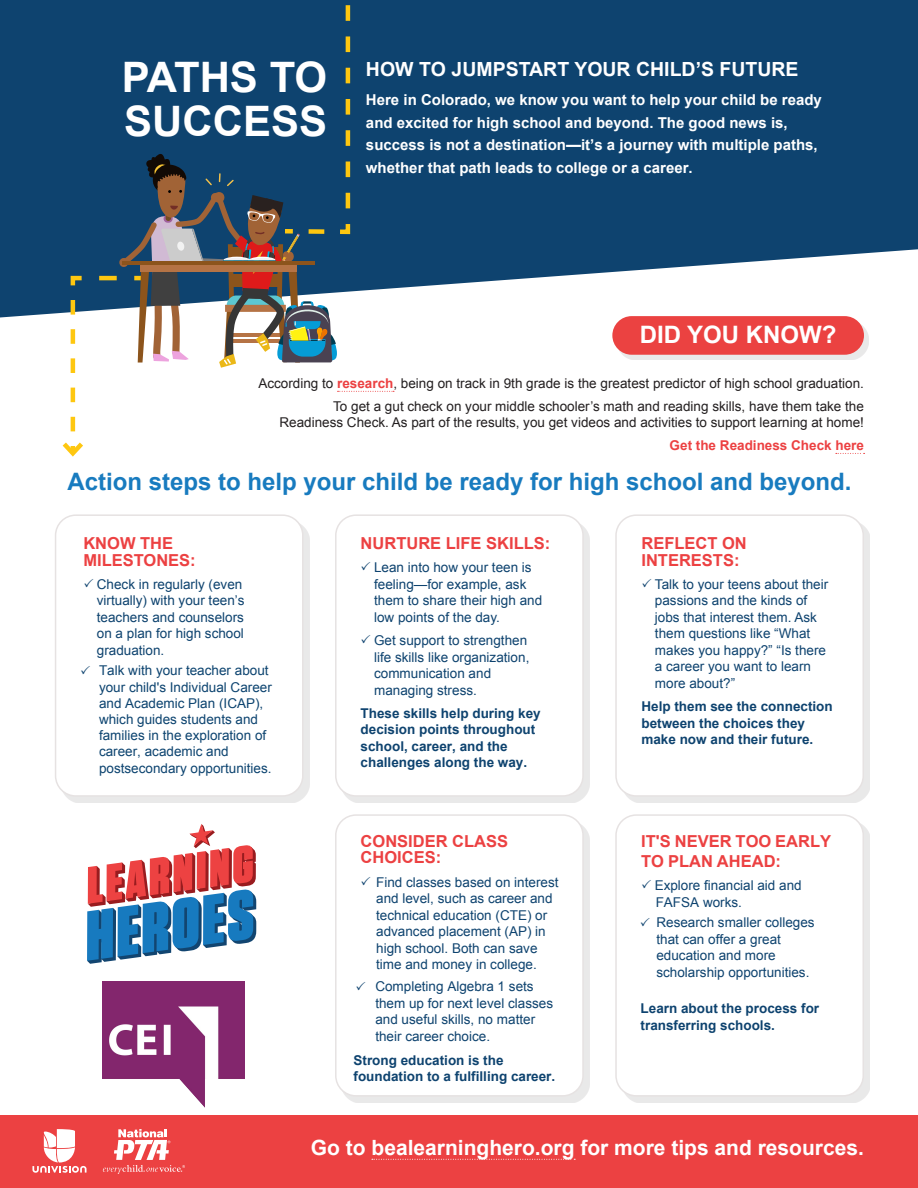
<style>
.page{position:relative;width:918px;height:1188px;background:#fff}
.page>*{position:absolute;margin:0;border:0;box-sizing:border-box;transform-origin:0 0}
.t1{font:700 42px/43.5px "Arial";color:#fff}
.t2{font:700 24px "Arial";color:#187bbf}
.t3{font:700 24px "Arial";color:#fff}
.t4{font:700 21px "Arial";color:#fff}
.t5{font:700 19.5px "Arial";color:#fff}
.Approach_Results{font:700 16.5px/16.5px "Arial";color:#ec4142}
.t6{font:700 16.5px/19.8px "Arial";color:#ec4142}
.t7{font:700 15px/22.5px "Arial";color:#fff}
.t8{font:13.5px/16.5px "Arial";color:#0e436f}
.t9{font:13.5px/16.5px "Arial";color:#0e436f}
.t10{font:13.5px/16.2px "Arial";color:#231f20;text-align:right}
.t11{font:13.5px/16.2px "Arial";color:#0d4470}
.Bold_Last_Sentence{font:700 13.5px/16.5px "Arial";color:#0e436f}
.Bold_Last_Sentence-2{font:700 13.5px/16.5px "Arial";color:#0e436f}
.t12{font:700 13.5px "Arial";color:#ec4142}
.s1{font-weight:700;color:#ec4142}
.s2{color:#0e436f}
.s3{font-style:inherit}
</style>
<div class="page">
<svg style="left:0;top:0;width:918px;height:317px;fill:#0e436f"></svg>
<div style="left:617px;top:321px;width:252px;height:39px;background:#231f20;opacity:.1"></div>
<div style="left:612px;top:316px;width:252px;height:39px;background:#eb4241;border-radius:19px"></div>
<div style="left:622px;top:521px;width:248px;height:282px;background:#e9e9e9"></div>
<div style="left:616px;top:515px;width:247px;height:281px;background:#fff;border-radius:20px"></div>
<div style="left:615px;top:514px;width:249px;height:283px;border:2px solid #e6e2e2;border-radius:20px"></div>
<div style="left:61px;top:521px;width:249px;height:282px;background:#e9e9e9"></div>
<div style="left:56px;top:515px;width:247px;height:281px;background:#fff;border-radius:20px"></div>
<div style="left:55px;top:514px;width:249px;height:283px;border:2px solid #e6e2e2;border-radius:20px"></div>
<div style="left:622px;top:821px;width:248px;height:282px;background:#e9e9e9"></div>
<div style="left:616px;top:815px;width:247px;height:281px;background:#fff;border-radius:20px"></div>
<div style="left:615px;top:814px;width:249px;height:283px;border:2px solid #e6e2e2;border-radius:20px"></div>
<div style="left:341px;top:821px;width:249px;height:282px;background:#e9e9e9"></div>
<div style="left:336px;top:815px;width:247px;height:281px;background:#fff;border-radius:20px"></div>
<div style="left:335px;top:814px;width:249px;height:283px;border:2px solid #e6e2e2;border-radius:20px"></div>
<div style="left:341px;top:521px;width:249px;height:282px;background:#e9e9e9"></div>
<div style="left:336px;top:515px;width:247px;height:281px;background:#fff;border-radius:20px"></div>
<div style="left:335px;top:514px;width:249px;height:283px;border:2px solid #e6e2e2;border-radius:20px"></div>
<div style="left:0;top:1116px;width:918px;height:72px;background:#ec4142"></div>
<svg style="left:372px;top:1159px;width:203px;height:1px"></svg>
<svg style="left:87px;top:824px;width:169px;height:140px"></svg>
<svg style="left:836px;top:453px;width:29px;height:1px"></svg>
<svg style="left:58px;top:0;width:336px;height:457px"></svg>
<svg style="left:103px;top:1129px;width:82px;height:45px"></svg>
<svg style="left:32px;top:1129px;width:55px;height:44px"></svg>
<img style="left:102px;top:982px;width:142px;height:125px">
<p class="t1" style="left:122px;top:57px;width:207px">PATHS TO<br>SUCCESS</p>
<h1 class="t5" style="left:366px;top:56px;width:434px">HOW TO JUMPSTART YOUR CHILD’S FUTURE</h1>
<h1 class="t7" style="left:366px;top:89px;width:457px">Here in Colorado, we know you want to help your child be ready and excited for high school and beyond. The good news is, success is not a destination—it’s a journey with multiple paths, whether that path leads to college or a career.</h1>
<p class="t3" style="left:640px;top:318px;width:198px">DID YOU KNOW?</p>
<p class="t10" style="left:258px;top:376px;width:607px">According to <span class="s1">research</span>, being on track in 9th grade is the greatest predictor of high school graduation.</p>
<p class="t10" style="left:279px;top:399px;width:586px">To get a gut check on your middle schooler’s math and reading skills, have them take the<br>Readiness Check. As part of the results, you get videos and activities to support learning at home!</p>
<p class="t12" style="left:670px;top:437px;width:196px">Get the Readiness Check here</p>
<h1 class="t2" style="left:67px;top:466px;width:786px">Action steps to help your child be ready for high school and beyond.</h1>
<p class="Approach_Results" style="left:83px;top:536px;width:114px">KNOW THE<br>MILESTONES:</p>
<p class="t8" style="left:97px;top:576px;width:149px;text-indent:-14px">✓ Check in regularly (even virtually) with your teen’s teachers and counselors on a plan for high school graduation.</p>
<p class="t11" style="left:99px;top:663px;width:174px;text-indent:-19px"><span class="s2">✓</span> Talk with your teacher about your child's Individual Career and Academic Plan (ICAP), which guides students and families in the exploration of career, academic and postsecondary opportunities.</p>
<p class="Approach_Results" style="left:361px;top:536px;width:191px">NURTURE LIFE SKILLS:</p>
<p class="t8" style="left:374px;top:560px;width:170px;text-indent:-14px">✓ Lean into how your teen <span class="s3">is </span>feeling—for example, ask them to share their high and low points of the day.</p>
<p class="t8" style="left:374px;top:632px;width:157px;text-indent:-14px">✓ Get support to strengthen life skills like organization, communication and managing stress.</p>
<p class="Bold_Last_Sentence" style="left:361px;top:705px;width:182px">These skills help during key decision points throughout school, career, and the challenges along the way.</p>
<p class="Approach_Results" style="left:361px;top:833px;width:149px">CONSIDER CLASS<br>CHOICES:</p>
<p class="t9" style="left:376px;top:874px;width:184px;text-indent:-16px">✓ Find classes based on interest and level, such as career and technical education (CTE) or advanced placement (AP) in high school. Both can save time and money in college.</p>
<p class="t9" style="left:375px;top:979px;width:179px;text-indent:-20px">✓ Completing Algebra 1 sets them up for next level classes and useful skills, no matter their career choice.</p>
<p class="Bold_Last_Sentence" style="left:354px;top:1053px;width:203px">Strong education is the foundation to a fulfilling career.</p>
<p class="Approach_Results" style="left:641px;top:536px;width:107px">REFLECT ON<br>INTERESTS:</p>
<p class="t8" style="left:655px;top:576px;width:175px;text-indent:-14px">✓ Talk to your teens about their passions and the kinds of jobs that interest them. Ask them questions like “What makes you happy?” “Is there a career you want to learn more about?”</p>
<p class="Bold_Last_Sentence-2" style="left:641px;top:699px;width:193px">Help them see the connection between the choices they make now and their future.</p>
<p class="t6" style="left:641px;top:832px;width:192px">IT'S NEVER TOO EARLY<br>TO PLAN AHEAD<span class="s3">:</span></p>
<p class="t9" style="left:641px;top:877px;width:162px">✓ Explore financial aid and</p>
<p class="t8" style="left:656px;top:914px;width:160px"><span class="s3">Research smaller colleges </span>that can offer a great education and more scholarship opportunities.</p>
<p class="Bold_Last_Sentence-2" style="left:641px;top:1001px;width:180px">Learn about the process for transferring schools.</p>
<p class="t9" style="left:656px;top:894px;width:88px">FAFSA works.</p>
<h1 class="t4" style="left:311px;top:1134px;width:555px">Go to bealearninghero.org for more tips and resources.</h1>
</div>
